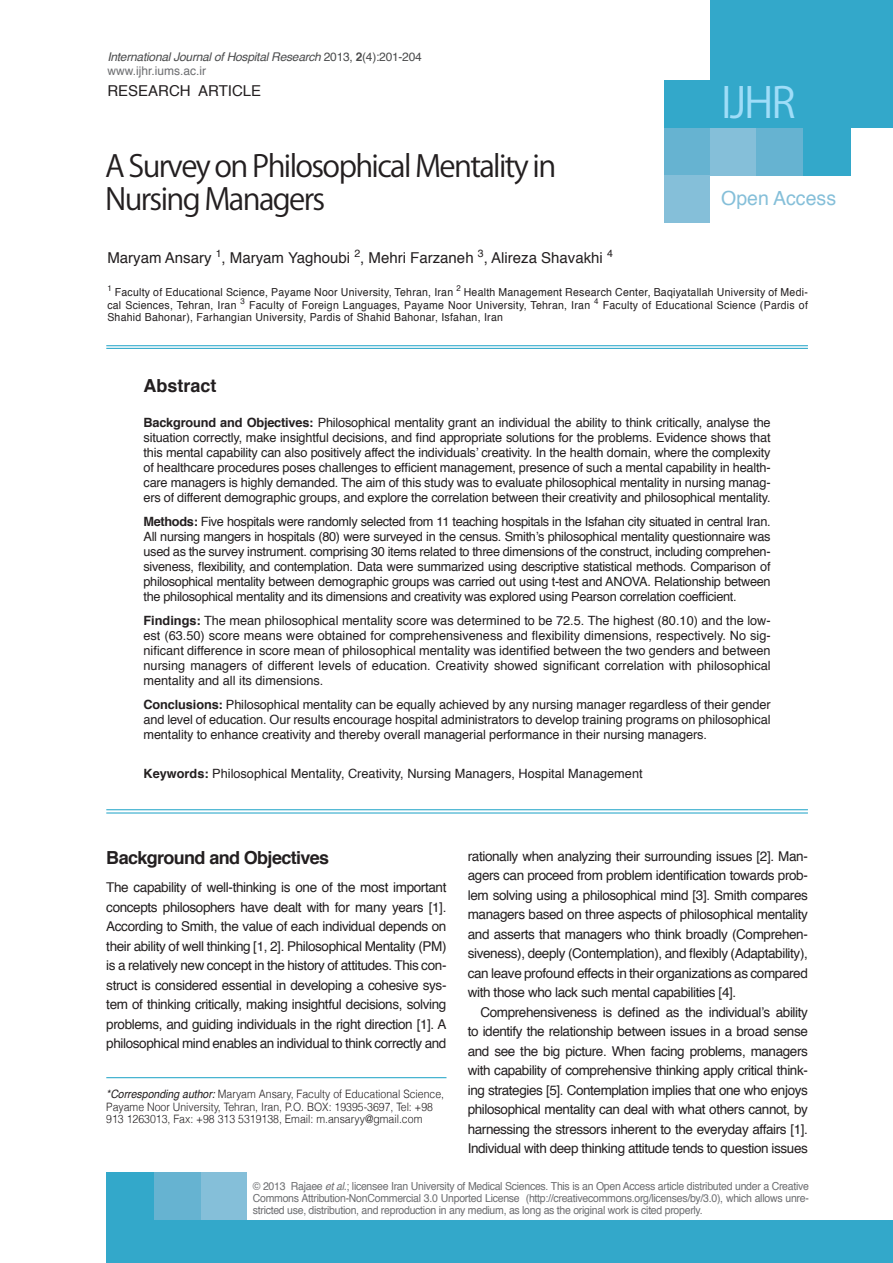
<style>
.page{position:relative;width:893px;height:1263px;background:#fff}
.page>*{position:absolute;margin:0;border:0;box-sizing:border-box;transform-origin:0 0}
.t1{font:42px "Koz Go Pro";color:#9fddf8}
.t2{font:30px "Koz Go Pr 6 N";letter-spacing:-.055em;color:#231f20}
.t3{font:19.5px "Helvetica";color:#85bfd9}
._3-Main_Title{font:700 18px "Helvetica";letter-spacing:-.035em;color:#231f20}
.Main_titles{font:700 18px "Helvetica";color:#231f20}
.Names{font:15px "Helvetica";color:#231f20}
._1-Main_Text_1{font:13.5px/19.5px "Helvetica";letter-spacing:-.03em;color:#231f20;text-align:justify}
._2-Main_Text_2{font:13.5px/19.5px "Helvetica";letter-spacing:-.03em;color:#231f20;text-align:justify}
.Abstract_text{font:12.75px/15px "Helvetica";letter-spacing:-.01em;color:#231f20;text-align:justify}
.t4{font:italic 12px "Helvetica";letter-spacing:-.02em;color:#4b4c4d}
.t5{font:12px "Helvetica";color:#6c6d70}
.t6{font:300 11.55px/12.8px "Helvetica";color:#231f20;scale:.91 1}
.Affiliations{font:10.95px/12.8px "Helvetica";letter-spacing:.025em;color:#231f20;text-align:justify;scale:.95 1}
.copyright{font:10.95px/12px "Helvetica";letter-spacing:-.025em;color:#6c6d70;text-align:justify;scale:.95 1}
.s1{font-style:normal}
.s2{font-weight:700;font-style:normal}
.s3{font-weight:700}
.s4{font-weight:400;font-style:italic}
.s5{font-style:italic}
</style>
<div class="page">
<div style="left:710px;top:0;width:183px;height:128px;background:#33a8ca"></div>
<div style="left:664px;top:175px;width:46px;height:48px;background:#85bfd9"></div>
<div style="left:664px;top:127px;width:46px;height:48px;background:#66b3d1"></div>
<div style="left:664px;top:80px;width:46px;height:48px;background:#33a8ca"></div>
<div style="left:710px;top:128px;width:47px;height:48px;background:#85bfd9"></div>
<div style="left:757px;top:128px;width:47px;height:48px;background:#66b3d1"></div>
<div style="left:804px;top:128px;width:47px;height:48px;background:#33a8ca"></div>
<div style="left:106px;top:1220px;width:787px;height:43px;background:#33a8ca"></div>
<div style="left:200px;top:1172px;width:47px;height:48px;background:#85bfd9"></div>
<div style="left:153px;top:1172px;width:47px;height:48px;background:#66b3d1"></div>
<div style="left:106px;top:1172px;width:47px;height:48px;background:#33a8ca"></div>
<hr style="left:106px;top:348px;width:702px;height:1px;background:#19a1c6">
<hr style="left:106px;top:345px;width:702px;height:1px;background:#19a1c6">
<hr style="left:106px;top:809px;width:702px;height:1px;background:#19a1c6">
<hr style="left:106px;top:813px;width:702px;height:1px;background:#19a1c6">
<hr style="left:106px;top:1077px;width:340px;height:1px;background:#19a1c6">
<p class="t4" style="left:107px;top:48px;width:316px">International Journal of Hospital Research <span class="s1">2013,</span> <span class="s2">2</span><span class="s1">(4):201-204</span></p>
<p class="t5" style="left:107px;top:61px;width:100px">www.ijhr.iums.ac.ir</p>
<p class="Names" style="left:107px;top:79px;width:155px">RESEARCH ARTICLE</p>
<h1 class="t1" style="left:721px;top:76px;width:76px">IJHR</h1>
<p class="t2" style="left:105px;top:149px;width:453px">A Survey on Philosophical Mentality in</p>
<p class="t2" style="left:105px;top:182px;width:221px">Nursing Managers</p>
<p class="Names" style="left:107px;top:246px;width:507px">Maryam Ansary <sup>1</sup>, Maryam Yaghoubi <sup>2</sup>, Mehri Farzaneh <sup>3</sup>, Alireza Shavakhi <sup>4</sup></p>
<p class="Affiliations" style="left:107px;top:286px;width:739px"><sup>1</sup> Faculty of Educational Science, Payame Noor University, Tehran, Iran <sup>2</sup> Health Management Research Center, Baqiyatallah University of Medi&shy;cal Sciences, Tehran, Iran <sup>3</sup> Faculty of Foreign Languages, Payame Noor University, Tehran, Iran <sup>4</sup> Faculty of Educational Science (Pardis of Shahid Bahonar), Farhangian University, Pardis of Shahid Bahonar, Isfahan, Iran</p>
<h3 class="t3" style="left:721px;top:184px;width:116px">Open Access</h3>
<p class="Main_titles" style="left:144px;top:371px;width:75px">Abstract</p>
<p class="Abstract_text" style="left:144px;top:415px;width:629px"><span class="s3">Background and Objectives:</span> Philosophical mentality grant an individual the ability to think critically, analyse the situation correctly, make insightful decisions, and find appropriate solutions for the problems. Evidence shows that this mental capability can also positively affect the individuals’ creativity. In the health domain, where the complexity of healthcare procedures poses challenges to efficient management, presence of such a mental capability in health&shy;care managers is highly demanded. The aim of this study was to evaluate philosophical mentality in nursing manag&shy;ers of different demographic groups, and explore the correlation between their creativity and philosophical mentality.</p>
<p class="Abstract_text" style="left:144px;top:514px;width:629px"><span class="s3">Methods:</span> Five hospitals were randomly selected from 11 teaching hospitals in the Isfahan city situated in central Iran.<br>All nursing mangers in hospitals (80) were surveyed in the census. Smith’s philosophical mentality questionnaire was used as the survey instrument. comprising 30 items related to three dimensions of the construct, including comprehen&shy;siveness, flexibility, and contemplation. Data were summarized using descriptive statistical methods. Comparison of philosophical mentality between demographic groups was carried out using t-test and ANOVA. Relationship between the philosophical mentality and its dimensions and creativity was explored using Pearson correlation coefficient.</p>
<p class="Abstract_text" style="left:144px;top:613px;width:629px"><span class="s3">Findings:</span> The mean philosophical mentality score was determined to be 72.5. The highest (80.10) and the low&shy;est (63.50) score means were obtained for comprehensiveness and flexibility dimensions, respectively. No sig&shy;nificant difference in score mean of philosophical mentality was identified between the two genders and between nursing managers of different levels of education. Creativity showed significant correlation with philosophical mentality and all its dimensions.</p>
<p class="Abstract_text" style="left:144px;top:697px;width:629px"><span class="s3">Conclusions:</span> Philosophical mentality can be equally achieved by any nursing manager regardless of their gender and level of education. Our results encourage hospital administrators to develop training programs on philosophical mentality to enhance creativity and thereby overall managerial performance in their nursing managers.</p>
<p class="Abstract_text" style="left:144px;top:766px;width:501px"><span class="s3">Keywords:</span> Philosophical Mentality, Creativity, Nursing Managers, Hospital Management</p>
<p class="_3-Main_Title" style="left:106px;top:843px;width:224px">Background and Objectives</p>
<p class="_1-Main_Text_1" style="left:106px;top:878px;width:342px">The capability of well-thinking is one of the most important concepts philosophers have dealt with for many years [1].<br>According to Smith, the value of each individual depends on their ability of well thinking [1, 2]. Philosophical Mentality (PM) is a relatively new concept in the history of attitudes. This con&shy;struct is considered essential in developing a cohesive sys&shy;tem of thinking critically, making insightful decisions, solving problems, and guiding individuals in the right direction [1]. A philosophical mind enables an individual to think correctly and</p>
<p class="t6" style="left:106px;top:1087px;width:373px"><span class="s4">*Corresponding author:</span> Maryam Ansary, Faculty of Educational Science,<br>Payame Noor University, Tehran, Iran, P.O. BOX: 19395-3697, Tel: +98<br>913 1263013, Fax: +98 313 5319138, Email: m.ansaryy@gmail.com</p>
<p class="_1-Main_Text_1" style="left:468px;top:846px;width:342px">rationally when analyzing their surrounding issues [2]. Man&shy;agers can proceed from problem identification towards prob&shy;lem solving using a philosophical mind [3]. Smith compares managers based on three aspects of philosophical mentality and asserts that managers who think broadly (Comprehen&shy;siveness), deeply (Contemplation), and flexibly (Adaptability), can leave profound effects in their organizations as compared with those who lack such mental capabilities [4].</p>
<p class="_2-Main_Text_2" style="left:468px;top:1002px;width:342px;text-indent:13px">Comprehensiveness is defined as the individual’s ability to identify the relationship between issues in a broad sense and see the big picture. When facing problems, managers with capability of comprehensive thinking apply critical think&shy;ing strategies [5]. Contemplation implies that one who enjoys philosophical mentality can deal with what others cannot, by harnessing the stressors inherent to the everyday affairs [1].<br>Individual with deep thinking attitude tends to question issues</p>
<p class="copyright" style="left:253px;top:1180px;width:587px">© 2013 Rajaee <span class="s5">et al.</span>; licensee Iran University of Medical Sciences. This is an Open Access article distributed under a Creative Commons Attribution-NonCommercial 3.0 Unported License (http://creativecommons.org/licenses/by/3.0), which allows unre&shy;stricted use, distribution, and reproduction in any medium, as long as the original work is cited properly.</p>
</div>
